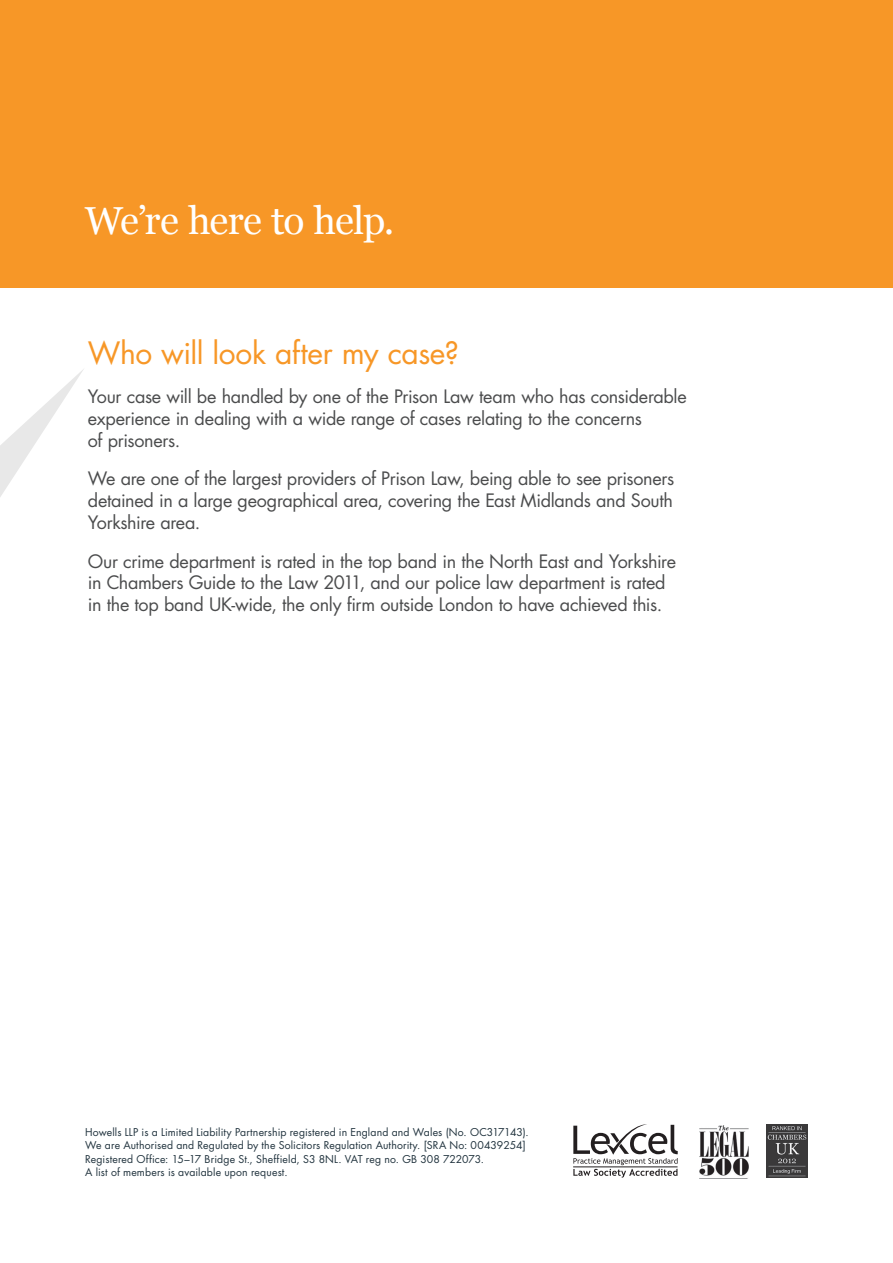
<style>
.page{position:relative;width:893px;height:1263px;background:#fff}
.page>*{position:absolute;margin:0;border:0;box-sizing:border-box;transform-origin:0 0}
.t1{font:39px "Georgia";letter-spacing:-.025em;color:#fff}
.t2{font:30px "Futura";letter-spacing:-.015em;color:#f79727}
.t3{font:18px/21.8px "Futura";letter-spacing:-.015em;color:#4b4c4d}
.t4{font:10.5px/13.5px "Futura";letter-spacing:.01em;color:#21333e}
</style>
<div class="page">
<svg style="left:573px;top:1124px;width:105px;height:54px"></svg>
<hr style="left:573px;top:1166px;width:105px;height:1px;background:#231f20">
<img style="left:699px;top:1125px;width:50px;height:54px">
<img style="left:767px;top:1124px;width:41px;height:54px">
<div style="left:0;top:0;width:893px;height:287px;background:#f79727"></div>
<svg style="left:0;top:369px;width:84px;height:128px"></svg>
<p class="t1" style="left:85px;top:197px;width:311px">We’re here to help.</p>
<p class="t2" style="left:88px;top:334px;width:373px">Who will look after my case?</p>
<p class="t3" style="left:88px;top:386px;width:600px">Your case will be handled by one of the Prison Law team who has considerable experience in dealing with a wide range of cases relating to the concerns<br>of prisoners.</p>
<p class="t3" style="left:88px;top:468px;width:588px;text-align:justify">We are one of the largest providers of Prison Law, being able to see prisoners detained in a large geographical area, covering the East Midlands and South Yorkshire area.</p>
<p class="t3" style="left:88px;top:550px;width:590px">Our crime department is rated in the top band in the North East and Yorkshire in Chambers Guide to the Law 2011, and our police law department is rated in the top band UK-wide, the only firm outside London to have achieved this.</p>
<p class="t4" style="left:85px;top:1125px;width:445px">Howells LLP is a Limited Liability Partnership registered in England and Wales (No. OC317143).<br>We are Authorised and Regulated by the Solicitors Regulation Authority. [SRA No: 00439254] Registered Office: 15–17 Bridge St., Sheffield, S3 8NL. VAT reg no. GB 308 722073.<br>A list of members is available upon request.</p>
</div>
